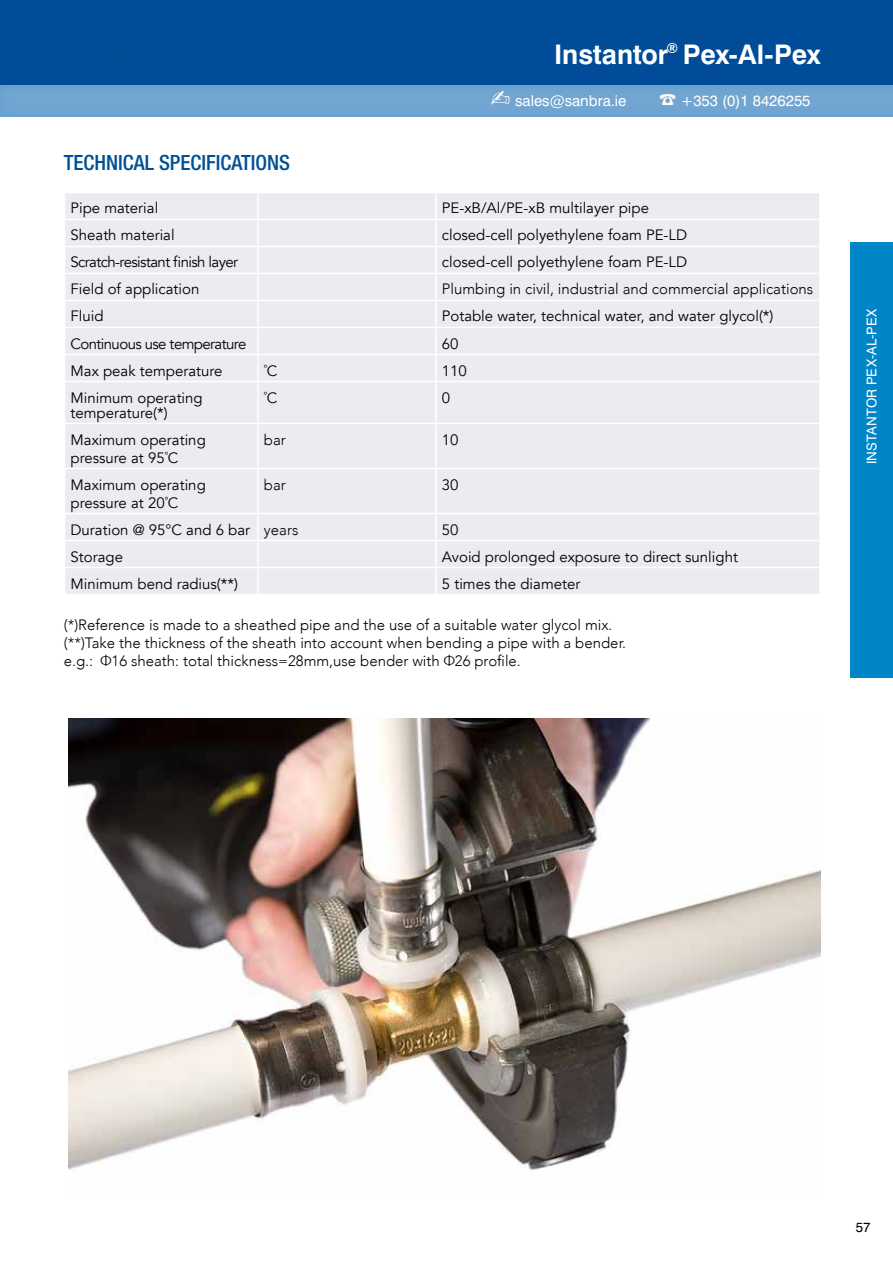
<style>
.page{position:relative;width:893px;height:1263px;background:#fff}
.page>*{position:absolute;margin:0;border:0;box-sizing:border-box;transform-origin:0 0}
.t1{font:700 27px "Swiss 721 BT";color:#fff}
.t2{font:500 condensed 21px "Helvetica Neue LT Std";color:#004f96}
.t3{font:15px/18px "Avenir";color:#000}
.t4{font:300 15px/18px "Avenir";color:#000}
.t5{font:15px "Avenir";letter-spacing:-.04em;color:#000}
.t6{font:15px "Swiss 721 BT";color:#fff}
.t7{font:13.5px "Swiss 721 BT";letter-spacing:.01em;color:#fff}
.t8{font:13.5px "Swiss 721 BT";color:#000}
.s1{font-weight:300}
.s2{font-family:"Helvetica"}
</style>
<div class="page">
<div style="left:0;top:0;width:893px;height:109px;background:#004c98"></div>
<div style="left:0;top:85px;width:893px;height:34px;background:#71a5d1"></div>
<div style="left:850px;top:242px;width:43px;height:435px;background:#0085c7"></div>
<div style="left:65px;top:193px;width:754px;height:401px;background:#ebecf1"></div>
<hr style="left:257px;top:193px;width:2px;height:26px;background:#fff">
<hr style="left:435px;top:193px;width:2px;height:26px;background:#fff">
<hr style="left:64px;top:219px;width:194px;height:1px;background:#fff">
<hr style="left:258px;top:219px;width:178px;height:1px;background:#fff">
<hr style="left:257px;top:220px;width:2px;height:26px;background:#fff">
<hr style="left:436px;top:219px;width:385px;height:1px;background:#fff">
<hr style="left:435px;top:220px;width:2px;height:26px;background:#fff">
<hr style="left:64px;top:246px;width:194px;height:1px;background:#fff">
<hr style="left:258px;top:246px;width:178px;height:1px;background:#fff">
<hr style="left:257px;top:247px;width:2px;height:26px;background:#fff">
<hr style="left:436px;top:246px;width:385px;height:1px;background:#fff">
<hr style="left:435px;top:247px;width:2px;height:26px;background:#fff">
<hr style="left:64px;top:273px;width:194px;height:1px;background:#fff">
<hr style="left:258px;top:273px;width:178px;height:1px;background:#fff">
<hr style="left:257px;top:274px;width:2px;height:26px;background:#fff">
<hr style="left:436px;top:273px;width:385px;height:1px;background:#fff">
<hr style="left:435px;top:274px;width:2px;height:26px;background:#fff">
<hr style="left:64px;top:300px;width:194px;height:1px;background:#fff">
<hr style="left:258px;top:300px;width:178px;height:1px;background:#fff">
<hr style="left:257px;top:301px;width:2px;height:26px;background:#fff">
<hr style="left:436px;top:300px;width:385px;height:1px;background:#fff">
<hr style="left:435px;top:301px;width:2px;height:26px;background:#fff">
<hr style="left:64px;top:327px;width:194px;height:1px;background:#fff">
<hr style="left:258px;top:327px;width:178px;height:1px;background:#fff">
<hr style="left:257px;top:328px;width:2px;height:26px;background:#fff">
<hr style="left:436px;top:327px;width:385px;height:1px;background:#fff">
<hr style="left:435px;top:328px;width:2px;height:26px;background:#fff">
<hr style="left:64px;top:354px;width:194px;height:1px;background:#fff">
<hr style="left:258px;top:354px;width:178px;height:1px;background:#fff">
<hr style="left:257px;top:355px;width:2px;height:26px;background:#fff">
<hr style="left:436px;top:354px;width:385px;height:1px;background:#fff">
<hr style="left:435px;top:355px;width:2px;height:26px;background:#fff">
<hr style="left:64px;top:381px;width:194px;height:1px;background:#fff">
<hr style="left:258px;top:381px;width:178px;height:1px;background:#fff">
<hr style="left:257px;top:382px;width:2px;height:41px;background:#fff">
<hr style="left:436px;top:381px;width:385px;height:1px;background:#fff">
<hr style="left:435px;top:382px;width:2px;height:41px;background:#fff">
<hr style="left:64px;top:423px;width:194px;height:1px;background:#fff">
<hr style="left:258px;top:423px;width:178px;height:1px;background:#fff">
<hr style="left:257px;top:424px;width:2px;height:44px;background:#fff">
<hr style="left:436px;top:423px;width:385px;height:1px;background:#fff">
<hr style="left:435px;top:424px;width:2px;height:44px;background:#fff">
<hr style="left:64px;top:468px;width:194px;height:1px;background:#fff">
<hr style="left:258px;top:468px;width:178px;height:1px;background:#fff">
<hr style="left:257px;top:469px;width:2px;height:44px;background:#fff">
<hr style="left:436px;top:468px;width:385px;height:1px;background:#fff">
<hr style="left:435px;top:469px;width:2px;height:44px;background:#fff">
<hr style="left:64px;top:513px;width:194px;height:1px;background:#fff">
<hr style="left:258px;top:513px;width:178px;height:1px;background:#fff">
<hr style="left:257px;top:514px;width:2px;height:26px;background:#fff">
<hr style="left:436px;top:513px;width:385px;height:1px;background:#fff">
<hr style="left:435px;top:514px;width:2px;height:26px;background:#fff">
<hr style="left:64px;top:540px;width:194px;height:1px;background:#fff">
<hr style="left:258px;top:540px;width:178px;height:1px;background:#fff">
<hr style="left:257px;top:541px;width:2px;height:26px;background:#fff">
<hr style="left:436px;top:540px;width:385px;height:1px;background:#fff">
<hr style="left:435px;top:541px;width:2px;height:26px;background:#fff">
<hr style="left:64px;top:567px;width:194px;height:1px;background:#fff">
<hr style="left:258px;top:567px;width:178px;height:1px;background:#fff">
<hr style="left:257px;top:568px;width:2px;height:26px;background:#fff">
<hr style="left:436px;top:567px;width:385px;height:1px;background:#fff">
<hr style="left:435px;top:568px;width:2px;height:26px;background:#fff">
<img style="left:68px;top:719px;width:753px;height:451px">
<h1 class="t1" style="left:554px;top:38px;width:268px">Instantor<sup>®</sup> Pex-Al-Pex</h1>
<h2 class="t2" style="left:64px;top:150px;width:228px">TECHNICAL SPECIFICATIONS</h2>
<p class="t6" style="left:515px;top:92px;width:113px">sales@sanbra.ie</p>
<p class="t6" style="left:681px;top:92px;width:131px">+353 (0)1 8426255</p>
<p class="t3" style="left:71px;top:200px;width:89px">Pipe material</p>
<p class="t3" style="left:442px;top:200px;width:209px">PE-xB/Al/PE-xB multilayer pipe</p>
<p class="t3" style="left:71px;top:227px;width:106px">Sheath material</p>
<p class="t3" style="left:442px;top:227px;width:247px">closed-cell polyethylene foam PE-LD</p>
<p class="t5" style="left:71px;top:253px;width:169px">Scratch-resistant finish layer</p>
<p class="t3" style="left:442px;top:254px;width:247px">closed-cell polyethylene foam PE-LD</p>
<p class="t3" style="left:71px;top:281px;width:130px">Field of application</p>
<p class="t4" style="left:442px;top:280px;width:373px">Plumbing in civil, industrial and commercial applications</p>
<p class="t3" style="left:71px;top:308px;width:35px">Fluid</p>
<p class="t3" style="left:442px;top:308px;width:333px">Potable water, technical water, and water glycol(*)</p>
<p class="t5" style="left:71px;top:334px;width:177px">Continuous use temperature</p>
<p class="t3" style="left:442px;top:335px;width:18px">60</p>
<p class="t3" style="left:71px;top:362px;width:153px">Max peak temperature</p>
<p class="t3" style="left:264px;top:362px;width:15px">˚C</p>
<p class="t3" style="left:442px;top:362px;width:27px">110</p>
<p class="t3" style="left:71px;top:390px;width:134px;line-height:15px">Minimum operating temperature(*)</p>
<p class="t3" style="left:264px;top:389px;width:15px">˚C</p>
<p class="t3" style="left:442px;top:389px;width:10px">0</p>
<p class="t3" style="left:71px;top:431px;width:137px">Maximum operating pressure at 95˚C</p>
<p class="t4" style="left:264px;top:430px;width:23px">bar</p>
<p class="t3" style="left:442px;top:431px;width:18px">10</p>
<p class="t3" style="left:71px;top:476px;width:137px">Maximum operating pressure at 20˚C</p>
<p class="t4" style="left:264px;top:475px;width:23px">bar</p>
<p class="t3" style="left:442px;top:476px;width:18px">30</p>
<p class="t3" style="left:71px;top:521px;width:229px">Duration @ 95°C and 6 bar <span class="s1">years</span></p>
<p class="t3" style="left:442px;top:521px;width:18px">50</p>
<p class="t3" style="left:71px;top:548px;width:54px">Storage</p>
<p class="t3" style="left:442px;top:548px;width:298px">Avoid prolonged exposure to direct sunlight</p>
<p class="t3" style="left:71px;top:575px;width:169px">Minimum bend radius(**)</p>
<p class="t3" style="left:442px;top:575px;width:140px">5 times the diameter</p>
<p class="t4" style="left:64px;top:616px;width:564px">(*)Reference is made to a sheathed pipe and the use of a suitable water glycol mix. (**)Take the thickness of the sheath into account when bending a pipe with a bender. e.g.: <span class="s2">Φ</span>16 sheath: total thickness=28mm,use bender with <span class="s2">Φ</span>26 profile.</p>
<p class="t7" style="left:863px;top:464px;width:157px;rotate:-90deg">INSTANTOR PEX-AL-PEX</p>
<p class="t8" style="left:856px;top:1219px;width:16px">57</p>
</div>
